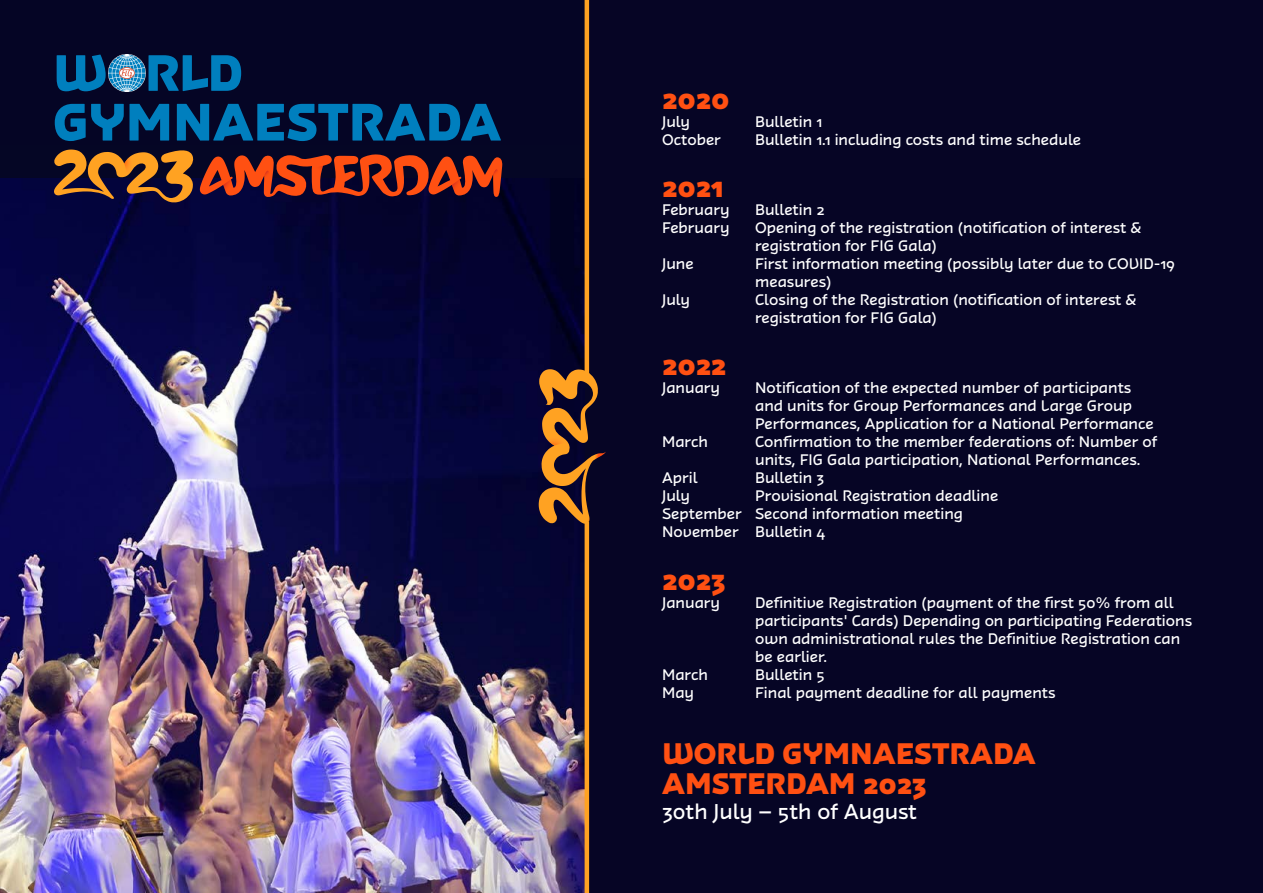
<style>
.page{position:relative;width:1263px;height:893px;background:#060525}
.page>*{position:absolute;margin:0;border:0;box-sizing:border-box;transform-origin:0 0}
.t1{font:700 28.5px/30px "Hedra";color:#ff5012}
.t2{font:21px "Hedra";color:#fff}
.t3{font:15px/18px "Hedra";color:#fff}
</style>
<div class="page">
<img style="left:0;top:179px;width:585px;height:714px">
<svg style="left:55px;top:104px;width:69px;height:37px"></svg>
<svg style="left:130px;top:104px;width:39px;height:37px"></svg>
<svg style="left:177px;top:104px;width:324px;height:37px"></svg>
<svg style="left:54px;top:149px;width:448px;height:53px"></svg>
<svg style="left:57px;top:54px;width:184px;height:38px"></svg>
<hr style="left:585px;top:522px;width:4px;height:371px;background:#ffa222">
<hr style="left:585px;top:0;width:4px;height:376px;background:#ffa222">
<svg style="left:539px;top:369px;width:54px;height:146px"></svg>
<h1 class="t1" style="left:662px;top:83px;width:69px">2020</h1>
<p class="t3" style="left:662px;top:113px;width:30px">July</p>
<p class="t3" style="left:755px;top:113px;width:69px">Bulletin 1</p>
<p class="t3" style="left:662px;top:131px;width:60px">October</p>
<p class="t3" style="left:755px;top:131px;width:327px">Bulletin 1.1 including costs and time schedule</p>
<h1 class="t1" style="left:662px;top:172px;width:63px">2021</h1>
<p class="t3" style="left:662px;top:201px;width:69px">February</p>
<p class="t3" style="left:755px;top:201px;width:71px">Bulletin 2</p>
<p class="t3" style="left:662px;top:219px;width:69px">February</p>
<p class="t3" style="left:755px;top:219px;width:388px">Opening of the registration (notification of interest &amp; registration for FIG Gala)</p>
<p class="t3" style="left:662px;top:255px;width:33px">June</p>
<p class="t3" style="left:755px;top:255px;width:421px">First information meeting (possibly later due to COVID-19 measures)</p>
<p class="t3" style="left:662px;top:291px;width:30px">July</p>
<p class="t3" style="left:755px;top:291px;width:383px">Closing of the Registration (notification of interest &amp; registration for FIG Gala)</p>
<h1 class="t1" style="left:662px;top:350px;width:66px">2022</h1>
<p class="t3" style="left:662px;top:379px;width:59px">January</p>
<p class="t3" style="left:755px;top:379px;width:400px">Notification of the expected number of participants and units for Group Performances and Large Group<br>Performances, Application for a National Performance</p>
<p class="t3" style="left:662px;top:433px;width:47px">March</p>
<p class="t3" style="left:755px;top:433px;width:404px">Confirmation to the member federations of: Number of units, FIG Gala participation, National Performances.</p>
<p class="t3" style="left:662px;top:469px;width:37px">April</p>
<p class="t3" style="left:755px;top:469px;width:71px">Bulletin 3</p>
<p class="t3" style="left:662px;top:487px;width:30px">July</p>
<p class="t3" style="left:662px;top:487px;width:338px;text-indent:93px">Provisional Registration deadline<br>September Second information meeting<br>November Bulletin 4</p>
<h1 class="t1" style="left:662px;top:564px;width:65px">2023</h1>
<p class="t3" style="left:662px;top:593px;width:59px">January</p>
<p class="t3" style="left:755px;top:593px;width:439px">Definitive Registration (payment of the first 50% from all participants' Cards) Depending on participating Federations own administrational rules the Definitive Registration can be earlier.</p>
<p class="t3" style="left:662px;top:665px;width:47px">March</p>
<p class="t3" style="left:755px;top:665px;width:71px">Bulletin 5</p>
<p class="t3" style="left:662px;top:683px;width:33px">May</p>
<p class="t3" style="left:755px;top:683px;width:302px">Final payment deadline for all payments</p>
<h1 class="t1" style="left:662px;top:739px;width:375px">WORLD GYMNAESTRADA<br>AMSTERDAM 2023</h1>
<h2 class="t2" style="left:662px;top:798px;width:256px">30th July – 5th of August</h2>
</div>
